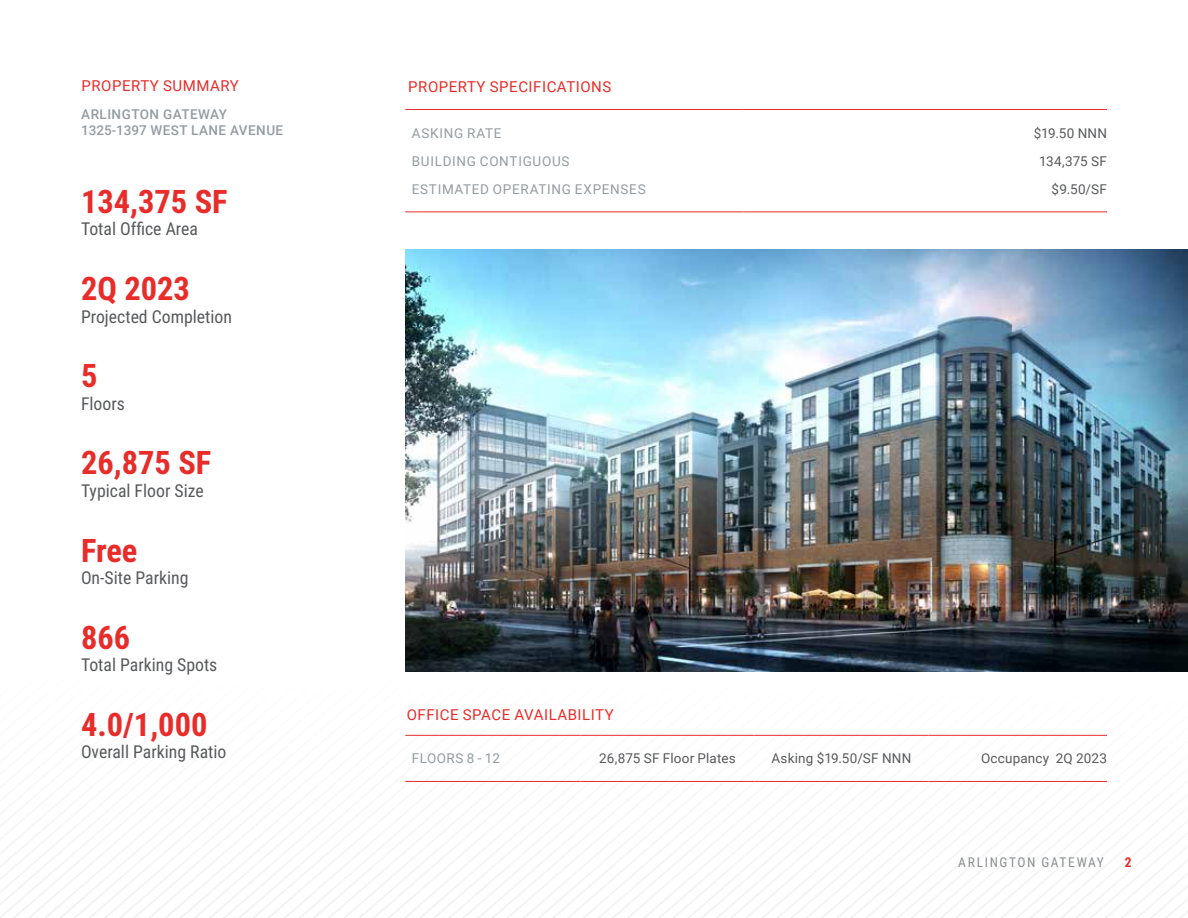
<style>
.page{position:relative;width:1188px;height:918px;background:#fff}
.page>*{position:absolute;margin:0;border:0;box-sizing:border-box;transform-origin:0 0}
.t1{font:700 32.4px "Roboto Condensed";color:#e82c2a}
.t2{font:17.7px "Roboto Condensed";color:#58595b}
.t3{font:15px "Roboto";letter-spacing:.035em;color:#e82c2a}
.t4{font:13.5px "Roboto";letter-spacing:.015em;color:#58595b}
.t5{font:13.5px "Roboto";letter-spacing:.05em;color:#949ca1}
.t6{font:500 13.5px/16.2px "Roboto";letter-spacing:.035em;color:#949ca1}
.t7{font:13.5px "Roboto Condensed";letter-spacing:.115em;color:#8d8f91}
.t8{font:700 13.5px "Roboto Condensed";color:#e82c2a}
</style>
<div class="page">
<img style="left:0;top:211px;width:1188px;height:707px">
<hr style="left:405px;top:735px;width:175px;height:1px;background:#e82c2a">
<hr style="left:405px;top:781px;width:175px;height:1px;background:#e82c2a">
<hr style="left:580px;top:735px;width:174px;height:1px;background:#e82c2a">
<hr style="left:580px;top:781px;width:174px;height:1px;background:#e82c2a">
<hr style="left:754px;top:735px;width:174px;height:1px;background:#e82c2a">
<hr style="left:928px;top:735px;width:179px;height:1px;background:#e82c2a">
<hr style="left:754px;top:781px;width:174px;height:1px;background:#e82c2a">
<hr style="left:928px;top:781px;width:179px;height:1px;background:#e82c2a">
<img style="left:405px;top:250px;width:783px;height:421px">
<hr style="left:405px;top:109px;width:338px;height:1px;background:#e82c2a">
<hr style="left:743px;top:109px;width:364px;height:1px;background:#e82c2a">
<hr style="left:405px;top:212px;width:338px;height:1px;background:#e82c2a">
<hr style="left:743px;top:212px;width:364px;height:1px;background:#e82c2a">
<p class="t3" style="left:82px;top:75px;width:159px">PROPERTY SUMMARY</p>
<p class="t3" style="left:408px;top:76px;width:205px">PROPERTY SPECIFICATIONS</p>
<p class="t6" style="left:81px;top:106px;width:204px">ARLINGTON GATEWAY<br>1325-1397 WEST LANE AVENUE</p>
<h1 class="t1" style="left:81px;top:179px;width:148px">134,375 SF</h1>
<p class="t2" style="left:81px;top:217px;width:118px">Total Office Area</p>
<h1 class="t1" style="left:81px;top:266px;width:110px">2Q 2023</h1>
<p class="t2" style="left:81px;top:304px;width:153px">Projected Completion</p>
<h1 class="t1" style="left:81px;top:353px;width:18px">5</h1>
<p class="t2" style="left:81px;top:391px;width:45px">Floors</p>
<h1 class="t1" style="left:81px;top:440px;width:132px">26,875 SF</h1>
<p class="t2" style="left:81px;top:478px;width:124px">Typical Floor Size</p>
<h1 class="t1" style="left:81px;top:527px;width:58px">Free</h1>
<p class="t2" style="left:81px;top:565px;width:109px">On-Site Parking</p>
<h1 class="t1" style="left:81px;top:615px;width:51px">866</h1>
<p class="t2" style="left:81px;top:653px;width:138px">Total Parking Spots</p>
<h1 class="t1" style="left:81px;top:702px;width:128px">4.0/1,000</h1>
<p class="t2" style="left:81px;top:740px;width:147px">Overall Parking Ratio</p>
<p class="t5" style="left:412px;top:123px;width:91px">ASKING RATE</p>
<p class="t4" style="left:1034px;top:123px;width:75px">$19.50 NNN</p>
<p class="t5" style="left:412px;top:151px;width:159px">BUILDING CONTIGUOUS</p>
<p class="t4" style="left:1039px;top:151px;width:69px">134,375 SF</p>
<p class="t5" style="left:412px;top:180px;width:235px">ESTIMATED OPERATING EXPENSES</p>
<p class="t4" style="left:1052px;top:180px;width:57px">$9.50/SF</p>
<p class="t3" style="left:407px;top:704px;width:209px">OFFICE SPACE AVAILABILITY</p>
<p class="t5" style="left:412px;top:749px;width:90px">FLOORS 8 - 12</p>
<p class="t4" style="left:599px;top:749px;width:138px">26,875 SF Floor Plates</p>
<p class="t4" style="left:772px;top:749px;width:141px">Asking $19.50/SF NNN</p>
<p class="t4" style="left:981px;top:749px;width:127px">Occupancy 2Q 2023</p>
<p class="t7" style="left:958px;top:853px;width:147px">ARLINGTON GATEWAY</p>
<p class="t8" style="left:1125px;top:853px;width:8px">2</p>
</div>
